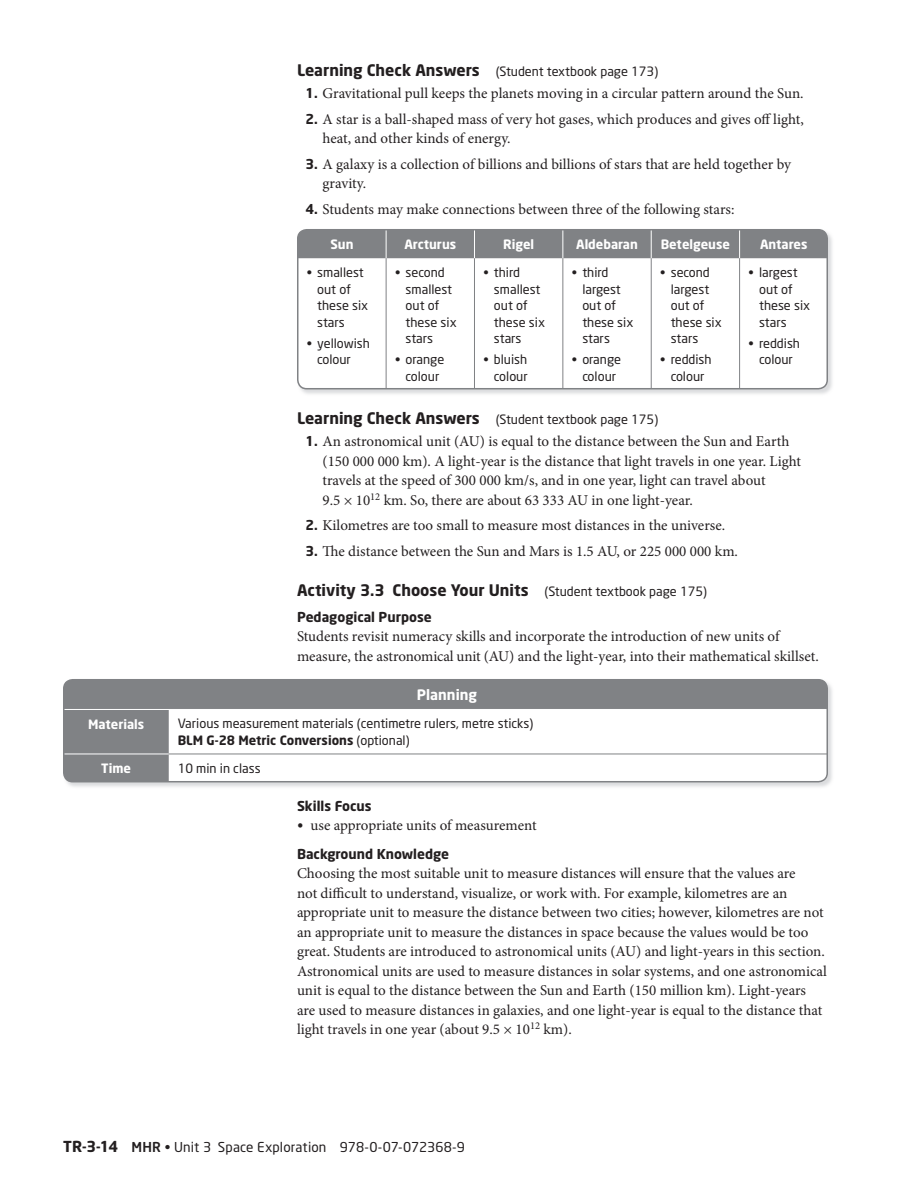
<style>
.page{position:relative;width:918px;height:1188px;background:#fff}
.page>*{position:absolute;margin:0;border:0;box-sizing:border-box;transform-origin:0 0}
.t1{font:700 15.75px "Neo Sans";color:#231f20}
.t2{font:15px/19.5px "Minion Pro";color:#231f20}
.t3{font:700 14.25px "Neo Sans";color:#fff}
.t4{font:13.5px "Neo Sans";letter-spacing:.01em;color:#231f20}
.t5{font:700 13.5px "Neo Sans";color:#231f20}
.t6{font:12.75px/16.5px "Neo Sans";color:#231f20}
.t7{font:700 12.75px "Neo Sans";color:#fff}
.s1{font-weight:700;font-size:15.75px}
.s2{font-family:"Neo Sans";font-weight:700;font-size:13.5px}
.s3{font-weight:400;font-size:12.75px}
.s4{font-weight:700}
.s5{font-size:16.5px}
.s6{font-weight:700;font-size:15px}
.s7{font-weight:500}
</style>
<div class="page">
<img style="left:297px;top:229px;width:535px;height:165px">
<div style="left:298px;top:230px;width:529px;height:159px;background:#fff;border-radius:9px"></div>
<div style="left:298px;top:230px;width:529px;height:28px;background:#808285"></div>
<hr style="left:386px;top:258px;width:1px;height:131px;background:#808285">
<hr style="left:474px;top:258px;width:1px;height:131px;background:#808285">
<hr style="left:562px;top:258px;width:1px;height:131px;background:#808285">
<hr style="left:651px;top:258px;width:1px;height:131px;background:#808285">
<hr style="left:739px;top:258px;width:1px;height:131px;background:#808285">
<div style="left:297px;top:229px;width:531px;height:160px;border:2px solid #808285;border-radius:9px"></div>
<img style="left:63px;top:679px;width:769px;height:108px">
<svg style="left:64px;top:680px;width:763px;height:102px"></svg>
<hr style="left:64px;top:754px;width:105px;height:1px;background:#fff">
<hr style="left:169px;top:754px;width:658px;height:1px;background:#808285">
<hr style="left:64px;top:709px;width:105px;height:1px;background:#fff">
<hr style="left:169px;top:709px;width:658px;height:1px;background:#fff">
<div style="left:63px;top:679px;width:765px;height:103px;border:2px solid #808285;border-radius:9px"></div>
<p class="t6" style="left:297px;top:64px;width:363px"><span class="s1">Learning Check Answers</span> (Student textbook page 173)</p>
<p class="t2" style="left:306px;top:85px;width:500px"><span class="s2">1.</span> Gravitational pull keeps the planets moving in a circular pattern around the Sun.</p>
<p class="t2" style="left:322px;top:111px;width:483px;text-indent:-17px"><span class="s2">2.</span> A star is a ball-shaped mass of very hot gases, which produces and gives off light, heat, and other kinds of energy.</p>
<p class="t2" style="left:322px;top:156px;width:470px;text-indent:-17px"><span class="s2">3.</span> A galaxy is a collection of billions and billions of stars that are held together by gravity.</p>
<p class="t2" style="left:306px;top:201px;width:430px"><span class="s2">4.</span> Students may make connections between three of the following stars:</p>
<p class="t7" style="left:330px;top:239px;width:25px">Sun</p>
<p class="t7" style="left:404px;top:239px;width:53px">Arcturus</p>
<p class="t7" style="left:503px;top:239px;width:33px">Rigel</p>
<p class="t7" style="left:576px;top:239px;width:63px">Aldebaran</p>
<p class="t7" style="left:661px;top:239px;width:71px">Betelgeuse</p>
<p class="t7" style="left:760px;top:239px;width:49px">Antares</p>
<p class="t6" style="left:317px;top:266px;width:53px;text-indent:-10px">• smallest out of these six stars</p>
<p class="t6" style="left:317px;top:336px;width:54px;text-indent:-10px">• yellowish colour</p>
<p class="t6" style="left:494px;top:266px;width:53px;text-indent:-10px">• third smallest out of these six stars</p>
<p class="t6" style="left:483px;top:353px;width:46px;text-align:right">• bluish colour</p>
<p class="t6" style="left:582px;top:266px;width:53px;text-indent:-10px">• third largest out of these six stars</p>
<p class="t6" style="left:572px;top:353px;width:51px;text-align:center">• orange colour</p>
<p class="t6" style="left:406px;top:266px;width:53px;text-indent:-10px">• second smallest out of these six stars</p>
<p class="t6" style="left:395px;top:353px;width:51px;text-align:center">• orange colour</p>
<p class="t6" style="left:671px;top:266px;width:53px;text-indent:-10px">• second largest out of these six stars</p>
<p class="t6" style="left:660px;top:353px;width:53px;text-align:center">• reddish colour</p>
<p class="t6" style="left:759px;top:266px;width:53px;text-indent:-10px">• largest out of these six stars</p>
<p class="t6" style="left:749px;top:336px;width:53px;text-align:center">• reddish colour</p>
<p class="t6" style="left:297px;top:412px;width:363px"><span class="s1">Learning Check Answers</span> (Student textbook page 175)</p>
<p class="t2" style="left:322px;top:433px;width:480px;text-indent:-17px"><span class="s2">1.</span> An astronomical unit (AU) is equal to the distance between the Sun and Earth (150 000 000 km). A light-year is the distance that light travels in one year. Light travels at the speed of 300 000 km/s, and in one year, light can travel about<br>9.5 × 10<sup>12</sup> km. So, there are about 63 333 AU in one light-year.</p>
<p class="t2" style="left:306px;top:517px;width:421px"><span class="s2">2.</span> Kilometres are too small to measure most distances in the universe.</p>
<p class="t2" style="left:306px;top:543px;width:434px"><span class="s2">3.</span> The distance between the Sun and Mars is 1.5 AU, or 225 000 000 km.</p>
<p class="t1" style="left:297px;top:584px;width:412px">Activity 3.3 Choose Your Units <span class="s3">(Student textbook page 175)</span></p>
<p class="t5" style="left:297px;top:611px;width:136px">Pedagogical Purpose</p>
<p class="t2" style="left:297px;top:628px;width:523px">Students revisit numeracy skills and incorporate the introduction of new units of measure, the astronomical unit (AU) and the light-year, into their mathematical skillset.</p>
<p class="t3" style="left:417px;top:689px;width:62px">Planning</p>
<p class="t7" style="left:88px;top:719px;width:58px">Materials</p>
<p class="t6" style="left:178px;top:717px;width:357px">Various measurement materials (centimetre rulers, metre sticks)<br><span class="s4">BLM G-28 Metric Conversions</span> (optional)</p>
<p class="t7" style="left:101px;top:764px;width:31px">Time</p>
<p class="t6" style="left:178px;top:761px;width:84px">10 min in class</p>
<p class="t5" style="left:297px;top:800px;width:76px">Skills Focus</p>
<p class="t2" style="left:297px;top:817px;width:241px"><span class="s5">•</span> use appropriate units of measurement</p>
<p class="t5" style="left:297px;top:848px;width:154px">Background Knowledge</p>
<p class="t2" style="left:297px;top:865px;width:531px">Choosing the most suitable unit to measure distances will ensure that the values are<br>not difficult to understand, visualize, or work with. For example, kilometres are an appropriate unit to measure the distance between two cities; however, kilometres are not an appropriate unit to measure the distances in space because the values would be too great. Students are introduced to astronomical units (AU) and light-years in this section.<br>Astronomical units are used to measure distances in solar systems, and one astronomical unit is equal to the distance between the Sun and Earth (150 million km). Light-years are used to measure distances in galaxies, and one light-year is equal to the distance that light travels in one year (about 9.5 × 10<sup>12</sup> km).</p>
<p class="t4" style="left:63px;top:1142px;width:404px"><span class="s6">TR-3-14</span> <span class="s7">MHR</span> • Unit 3 Space Exploration 978-0-07-072368-9</p>
</div>
